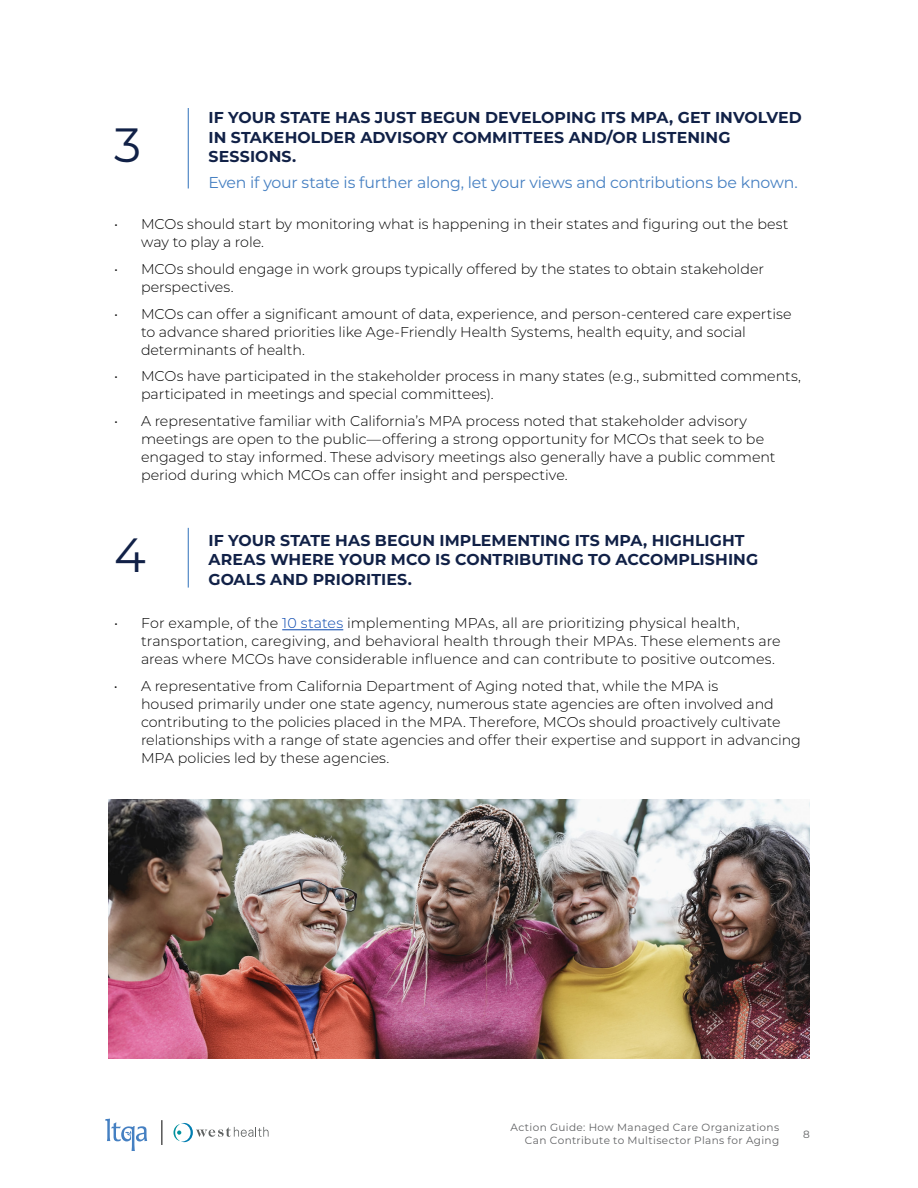
<style>
.page{position:relative;width:918px;height:1188px;background:#fff}
.page>*{position:absolute;margin:0;border:0;box-sizing:border-box;transform-origin:0 0}
.t1{font:48px "Montserrat";color:#112147}
.t2{font:700 15.75px/19.5px "Montserrat";letter-spacing:.005em;color:#112147}
.t3{font:15.75px "Montserrat";letter-spacing:-.015em;color:#4680c2}
.t4{font:300 14.25px/18px "Montserrat";letter-spacing:-.005em;color:#000}
.t5{font:10.5px/12.6px "Montserrat";letter-spacing:.035em;color:#616264;text-align:right}
.s1{color:#0645ad}
</style>
<div class="page">
<svg style="left:174px;top:1123px;width:95px;height:19px"></svg>
<svg style="left:162px;top:1120px;width:1px;height:25px"></svg>
<svg style="left:105px;top:1119px;width:42px;height:32px"></svg>
<hr style="left:188px;top:108px;width:1px;height:80px;background:#4680c2">
<hr style="left:188px;top:528px;width:1px;height:60px;background:#4680c2">
<hr style="left:282px;top:629px;width:61px;height:1px;background:#0645ad">
<img style="left:108px;top:799px;width:702px;height:259px">
<p class="t2" style="left:209px;top:107px;width:595px">IF YOUR STATE HAS JUST BEGUN DEVELOPING ITS MPA, GET INVOLVED<br>IN STAKEHOLDER ADVISORY COMMITTEES AND/OR LISTENING<br>SESSIONS.</p>
<p class="t3" style="left:209px;top:172px;width:591px">Even if your state is further along, let your views and contributions be known.</p>
<p class="t4" style="left:141px;top:215px;width:649px;text-indent:-27px">• MCOs should start by monitoring what is happening in their states and figuring out the best way to play a role.</p>
<p class="t4" style="left:141px;top:259px;width:625px;text-indent:-27px">• MCOs should engage in work groups typically offered by the states to obtain stakeholder perspectives.</p>
<p class="t4" style="left:141px;top:304px;width:652px;text-indent:-27px">• MCOs can offer a significant amount of data, experience, and person-centered care expertise to advance shared priorities like Age-Friendly Health Systems, health equity, and social determinants of health.</p>
<p class="t4" style="left:141px;top:367px;width:662px;text-indent:-27px">• MCOs have participated in the stakeholder process in many states (e.g., submitted comments, participated in meetings and special committees).</p>
<p class="t4" style="left:141px;top:411px;width:636px;text-indent:-27px">• A representative familiar with California’s MPA process noted that stakeholder advisory meetings are open to the public—offering a strong opportunity for MCOs that seek to be engaged to stay informed. These advisory meetings also generally have a public comment period during which MCOs can offer insight and perspective.</p>
<h1 class="t1" style="left:114px;top:112px;width:29px">3</h1>
<h1 class="t1" style="left:114px;top:522px;width:33px">4</h1>
<p class="t2" style="left:209px;top:530px;width:551px">IF YOUR STATE HAS BEGUN IMPLEMENTING ITS MPA, HIGHLIGHT<br>AREAS WHERE YOUR MCO IS CONTRIBUTING TO ACCOMPLISHING<br>GOALS AND PRIORITIES.</p>
<p class="t4" style="left:141px;top:614px;width:641px;text-indent:-27px">• For example, of the <span class="s1">10 states</span> implementing MPAs, all are prioritizing physical health, transportation, caregiving, and behavioral health through their MPAs. These elements are areas where MCOs have considerable influence and can contribute to positive outcomes.</p>
<p class="t4" style="left:141px;top:676px;width:662px;text-indent:-27px">• A representative from California Department of Aging noted that, while the MPA is<br>housed primarily under one state agency, numerous state agencies are often involved and contributing to the policies placed in the MPA. Therefore, MCOs should proactively cultivate relationships with a range of state agencies and offer their expertise and support in advancing MPA policies led by these agencies.</p>
<p class="t5" style="left:511px;top:1121px;width:270px">Action Guide: How Managed Care Organizations<br>Can Contribute to Multisector Plans for Aging</p>
<p class="t5" style="left:803px;top:1127px;width:8px">8</p>
</div>
